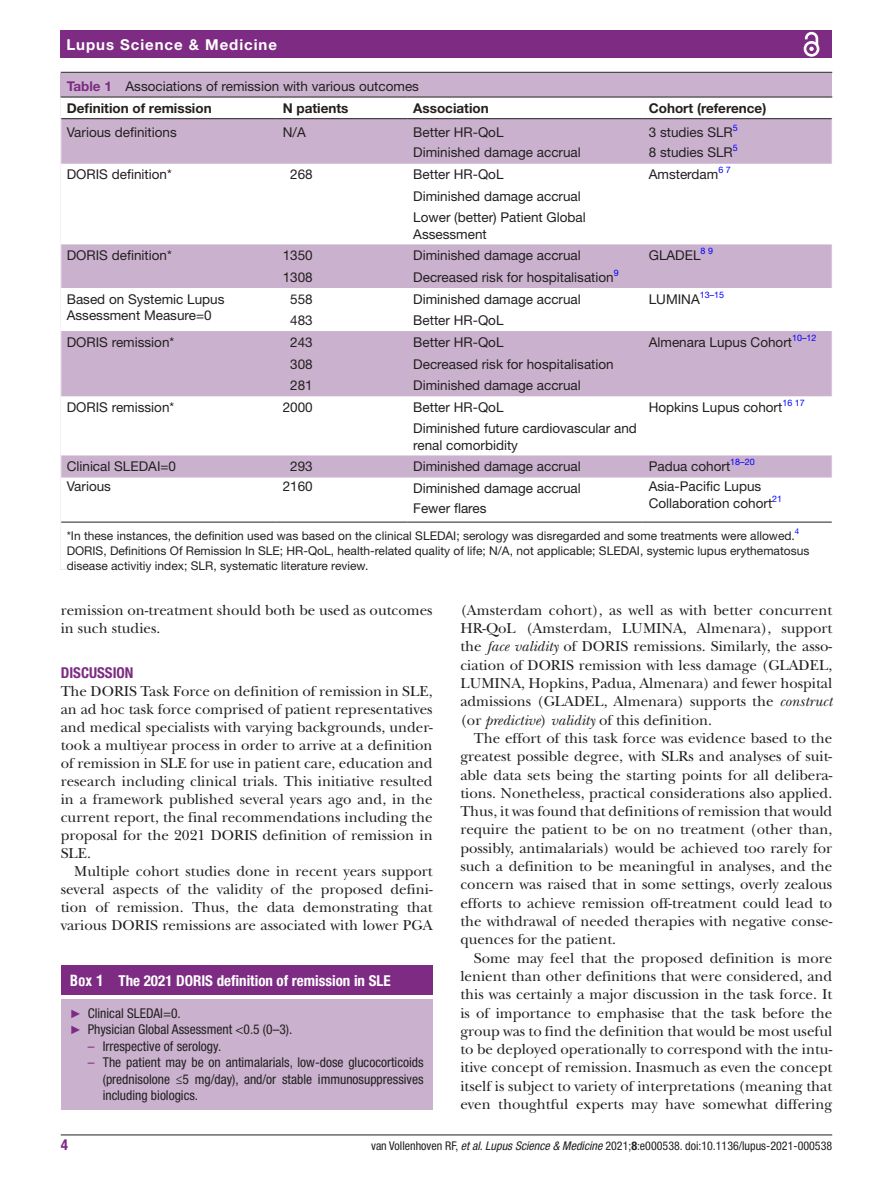
<style>
.page{position:relative;width:893px;height:1191px;background:#fff}
.page>*{position:absolute;margin:0;border:0;box-sizing:border-box;transform-origin:0 0}
.t1{font:15px/18.3px "New Baskerville";color:#231f20;text-align:justify}
.t2{font:700 condensed 15px "Helvetica Neue LT Std";color:#fff}
.t3{font:700 15px "Helvetica Neue LT Std";letter-spacing:.065em;color:#fff}
.t4{font:700 condensed 15px "Helvetica Neue LT Std";color:#7d2b83}
.t5{font:13.5px/16.2px "Helvetica Neue LT Std";color:#231f20}
.t6{font:condensed 13.5px/16.5px "Helvetica Neue LT Std";color:#231f20}
.t7{font:700 13.5px "Helvetica Neue LT Std";color:#231f20}
.t8{font:12px/15px "Helvetica Neue LT Std";color:#231f20}
.t9{font:condensed 12px "Helvetica Neue LT Std";color:#231f20}
.t10{font:9px "Helvetica Neue LT Std";color:#00f}
.t11{font:7.95px "Helvetica Neue LT Std";color:#00f}
.s1{font-weight:700;color:#7d2b83}
.s2{font-weight:700}
.s3{font-family:"Helvetica"}
.s4{font-family:"Arial";font-stretch:normal;font-size:12px;color:#7d2b83}
.s5{color:#7d2b83}
.s6{font-style:italic}
</style>
<div class="page">
<hr style="left:61px;top:1134px;width:771px;height:1px;background:#231f20">
<div style="left:61px;top:31px;width:771px;height:27px;background:#7d2b83"></div>
<svg style="left:803px;top:31px;width:17px;height:26px"></svg>
<div style="left:61px;top:73px;width:771px;height:496px;background:#cab2ce"></div>
<hr style="left:61px;top:72px;width:771px;height:1px;background:#231f20">
<div style="left:61px;top:98px;width:771px;height:471px;background:#fff"></div>
<svg style="left:61px;top:119px;width:771px;height:358px;fill:#fff"></svg>
<hr style="left:277px;top:522px;width:130px;height:1px;background:#231f20">
<hr style="left:643px;top:522px;width:189px;height:1px;background:#231f20">
<hr style="left:61px;top:97px;width:216px;height:1px;background:#231f20">
<hr style="left:61px;top:118px;width:216px;height:1px;background:#231f20">
<hr style="left:277px;top:97px;width:130px;height:1px;background:#231f20">
<hr style="left:277px;top:118px;width:130px;height:1px;background:#231f20">
<hr style="left:407px;top:97px;width:236px;height:1px;background:#231f20">
<hr style="left:407px;top:118px;width:236px;height:1px;background:#231f20">
<hr style="left:643px;top:97px;width:189px;height:1px;background:#231f20">
<hr style="left:643px;top:118px;width:189px;height:1px;background:#231f20">
<hr style="left:407px;top:522px;width:236px;height:1px;background:#231f20">
<hr style="left:61px;top:522px;width:216px;height:1px;background:#231f20">
<svg style="left:60px;top:97px;width:1px;height:110px"></svg>
<svg style="left:60px;top:245px;width:1px;height:173px"></svg>
<svg style="left:60px;top:455px;width:1px;height:67px"></svg>
<hr style="left:67px;top:539px;width:765px;height:1px;background:#fff">
<div style="left:61px;top:965px;width:372px;height:30px;background:#7d2b83"></div>
<div style="left:61px;top:999px;width:372px;height:110px;background:#cab2ce"></div>
<p class="t3" style="left:66px;top:35px;width:212px">Lupus Science &amp; Medicine</p>
<p class="t5" style="left:67px;top:75px;width:354px;line-height:22px"><span class="s1">Table 1</span> Associations of remission with various outcomes<br><span class="s2">Definition of remission</span></p>
<p class="t7" style="left:283px;top:99px;width:67px">N patients</p>
<p class="t7" style="left:413px;top:99px;width:77px">Association</p>
<p class="t7" style="left:649px;top:99px;width:119px">Cohort (reference)</p>
<p class="t5" style="left:67px;top:124px;width:112px">Various definitions</p>
<p class="t5" style="left:283px;top:124px;width:24px">N/A</p>
<p class="t5" style="left:413px;top:124px;width:92px">Better HR-QoL</p>
<p class="t5" style="left:649px;top:124px;width:91px">3 studies SLR<sup>5</sup></p>
<p class="t5" style="left:413px;top:144px;width:169px">Diminished damage accrual</p>
<p class="t5" style="left:649px;top:144px;width:91px">8 studies SLR<sup>5</sup></p>
<p class="t5" style="left:67px;top:166px;width:107px">DORIS definition*</p>
<p class="t5" style="left:290px;top:166px;width:24px">268</p>
<p class="t5" style="left:413px;top:166px;width:92px">Better HR-QoL</p>
<p class="t5" style="left:649px;top:166px;width:83px">Amsterdam<sup>6</sup> <sup>7</sup></p>
<p class="t5" style="left:413px;top:185px;width:174px;line-height:21.6px">Diminished damage accrual<br>Lower (better) Patient Global</p>
<p class="t5" style="left:413px;top:225px;width:75px">Assessment</p>
<p class="t5" style="left:67px;top:247px;width:107px">DORIS definition*</p>
<p class="t5" style="left:283px;top:247px;width:32px">1350</p>
<p class="t5" style="left:413px;top:247px;width:169px">Diminished damage accrual</p>
<p class="t5" style="left:649px;top:247px;width:53px">GLADEL</p>
<p class="t10" style="left:701px;top:246px;width:14px">8 9</p>
<p class="t5" style="left:283px;top:269px;width:32px">1308</p>
<p class="t5" style="left:413px;top:269px;width:207px">Decreased risk for hospitalisation<sup>9</sup></p>
<p class="t5" style="left:67px;top:290px;width:159px">Based on Systemic Lupus<br>Assessment Measure=0</p>
<p class="t5" style="left:290px;top:290px;width:24px">558</p>
<p class="t5" style="left:413px;top:290px;width:169px">Diminished damage accrual</p>
<p class="t5" style="left:649px;top:290px;width:77px">LUMINA<sup>13–15</sup></p>
<p class="t5" style="left:290px;top:312px;width:24px">483</p>
<p class="t5" style="left:413px;top:312px;width:92px">Better HR-QoL</p>
<p class="t5" style="left:67px;top:334px;width:109px">DORIS remission*</p>
<p class="t5" style="left:290px;top:334px;width:24px">243</p>
<p class="t5" style="left:413px;top:334px;width:92px">Better HR-QoL</p>
<p class="t5" style="left:649px;top:334px;width:145px">Almenara Lupus Cohort</p>
<p class="t10" style="left:792px;top:332px;width:26px">10–12</p>
<p class="t5" style="left:290px;top:355px;width:24px">308</p>
<p class="t5" style="left:413px;top:355px;width:202px">Decreased risk for hospitalisation</p>
<p class="t5" style="left:290px;top:377px;width:24px">281</p>
<p class="t5" style="left:413px;top:377px;width:169px">Diminished damage accrual</p>
<p class="t5" style="left:67px;top:399px;width:109px">DORIS remission*</p>
<p class="t5" style="left:283px;top:399px;width:32px">2000</p>
<p class="t5" style="left:413px;top:399px;width:92px">Better HR-QoL</p>
<p class="t5" style="left:649px;top:399px;width:135px">Hopkins Lupus cohort</p>
<p class="t10" style="left:782px;top:397px;width:24px">16 17</p>
<p class="t5" style="left:413px;top:420px;width:225px">Diminished future cardiovascular and renal comorbidity</p>
<p class="t5" style="left:67px;top:458px;width:111px">Clinical SLEDAI=0</p>
<p class="t5" style="left:290px;top:458px;width:24px">293</p>
<p class="t5" style="left:413px;top:458px;width:169px">Diminished damage accrual</p>
<p class="t5" style="left:649px;top:458px;width:83px">Padua cohort</p>
<p class="t10" style="left:730px;top:456px;width:26px">18–20</p>
<p class="t5" style="left:67px;top:478px;width:46px">Various</p>
<p class="t5" style="left:283px;top:478px;width:32px">2160</p>
<p class="t5" style="left:413px;top:480px;width:169px">Diminished damage accrual</p>
<p class="t5" style="left:649px;top:478px;width:135px">Asia-Pacific Lupus<br>Collaboration cohort<sup>21</sup></p>
<p class="t5" style="left:413px;top:500px;width:75px">Fewer flares</p>
<p class="t8" style="left:67px;top:528px;width:730px">*In these instances, the definition used was based on the clinical SLEDAI; serology was disregarded and some treatments were allowed.</p>
<p class="t11" style="left:795px;top:527px;width:6px">4</p>
<p class="t8" style="left:67px;top:543px;width:744px">DORIS, Definitions Of Remission In SLE; HR-QoL, health-related quality of life; N/A, not applicable; SLEDAI, systemic lupus erythematosus disease activitiy index; SLR, systematic literature review.</p>
<p class="t1" style="left:61px;top:601px;width:373px">remission on-treatment should both be used as outcomes in such studies.</p>
<p class="t4" style="left:61px;top:663px;width:74px">DISCUSSION</p>
<p class="t1" style="left:61px;top:682px;width:373px">The DORIS Task Force on definition of remission in SLE, an ad hoc task force comprised of patient representatives and medical specialists with varying backgrounds, under&shy;took a multiyear process in order to arrive at a definition of remission in SLE for use in patient care, education and research including clinical trials. This initiative resulted in a framework published several years ago and, in the current report, the final recommendations including the proposal for the 2021 DORIS definition of remission in SLE.</p>
<p class="t1" style="left:61px;top:862px;width:373px;text-indent:14px">Multiple cohort studies done in recent years support several aspects of the validity of the proposed defini&shy;tion of remission. Thus, the data demonstrating that various DORIS remissions are associated with lower PGA</p>
<p class="t2" style="left:70px;top:971px;width:322px"><span class="s3">Box 1</span> The 2021 DORIS definition of remission in SLE</p>
<p class="t6" style="left:70px;top:1004px;width:224px"><span class="s4">►</span> Clinical SLEDAI=0.<br><span class="s4">►</span> Physician Global Assessment &lt;0.5 (0–3).</p>
<p class="t6" style="left:88px;top:1037px;width:135px"><span class="s5">–</span> Irrespective of serology.</p>
<p class="t6" style="left:103px;top:1054px;width:322px;text-align:justify;text-indent:-15px"><span class="s5">–</span> The patient may be on antimalarials, low-dose glucocorticoids (prednisolone ≤5 mg/day), and/or stable immunosuppressives including biologics.</p>
<p class="t1" style="left:460px;top:601px;width:373px">(Amsterdam cohort), as well as with better concurrent HR-QoL (Amsterdam, LUMINA, Almenara), support the <span class="s6">face validity</span> of DORIS remissions. Similarly, the asso&shy;ciation of DORIS remission with less damage (GLADEL, LUMINA, Hopkins, Padua, Almenara) and fewer hospital admissions (GLADEL, Almenara) supports the <span class="s6">construct </span>(or <span class="s6">predictive</span>) <span class="s6">validity</span> of this definition.</p>
<p class="t1" style="left:460px;top:729px;width:373px;text-indent:13px">The effort of this task force was evidence based to the greatest possible degree, with SLRs and analyses of suit&shy;able data sets being the starting points for all delibera&shy;tions. Nonetheless, practical considerations also applied.<br>Thus, it was found that definitions of remission that would require the patient to be on no treatment (other than, possibly, antimalarials) would be achieved too rarely for such a definition to be meaningful in analyses, and the concern was raised that in some settings, overly zealous efforts to achieve remission off-treatment could lead to the withdrawal of needed therapies with negative conse&shy;quences for the patient.</p>
<p class="t1" style="left:460px;top:948px;width:373px;text-indent:14px">Some may feel that the proposed definition is more lenient than other definitions that were considered, and this was certainly a major discussion in the task force. It is of importance to emphasise that the task before the group was to find the definition that would be most useful to be deployed operationally to correspond with the intu&shy;itive concept of remission. Inasmuch as even the concept itself is subject to variety of interpretations (meaning that even thoughtful experts may have somewhat differing</p>
<p class="t4" style="left:61px;top:1135px;width:9px">4</p>
<p class="t9" style="left:371px;top:1138px;width:463px">van Vollenhoven RF, <span class="s6">et al</span>. <span class="s6">Lupus Science &amp; Medicine</span> 2021;<span class="s2">8</span>:e000538. doi:10.1136/lupus-2021-000538</p>
</div>
